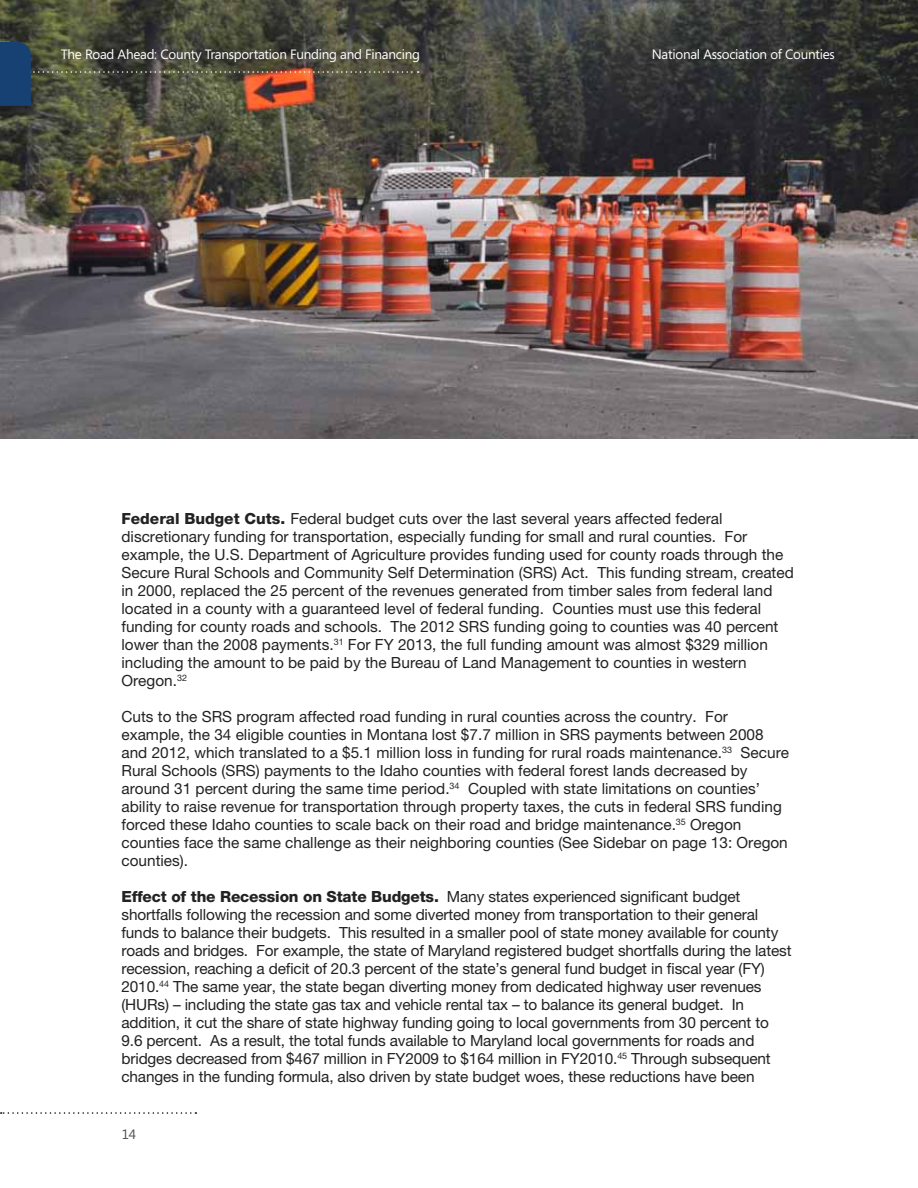
<style>
.page{position:relative;width:918px;height:1188px;background:#fff}
.page>*{position:absolute;margin:0;border:0;box-sizing:border-box;transform-origin:0 0}
.t1{font:15.3px/18px "Helvetica Neue";color:#222223}
.t2{font:13.5px "Segoe";letter-spacing:-.02em;color:#fff}
.t3{font:13.5px "Segoe";color:#4d4d4f}
.s1{font-weight:800}
</style>
<div class="page">
<img style="left:1px;top:0;width:916px;height:438px">
<svg style="left:0;top:42px;width:419px;height:64px;background:#554e40"></svg>
<svg style="left:1px;top:1112px;width:195px;height:2px"></svg>
<p class="t2" style="left:61px;top:45px;width:361px">The Road Ahead: County Transportation Funding and Financing</p>
<p class="t2" style="left:652px;top:45px;width:184px">National Association of Counties</p>
<p class="t1" style="left:122px;top:509px;width:674px"><span class="s1">Federal Budget Cuts.</span> Federal budget cuts over the last several years affected federal discretionary funding for transportation, especially funding for small and rural counties. For example, the U.S. Department of Agriculture provides funding used for county roads through the Secure Rural Schools and Community Self Determination (SRS) Act. This funding stream, created in 2000, replaced the 25 percent of the revenues generated from timber sales from federal land located in a county with a guaranteed level of federal funding. Counties must use this federal funding for county roads and schools. The 2012 SRS funding going to counties was 40 percent lower than the 2008 payments.<sup>31</sup> For FY 2013, the full funding amount was almost $329 million including the amount to be paid by the Bureau of Land Management to counties in western Oregon.<sup>32</sup></p>
<p class="t1" style="left:121px;top:707px;width:669px">Cuts to the SRS program affected road funding in rural counties across the country. For example, the 34 eligible counties in Montana lost $7.7 million in SRS payments between 2008 and 2012, which translated to a $5.1 million loss in funding for rural roads maintenance.<sup>33</sup> Secure Rural Schools (SRS) payments to the Idaho counties with federal forest lands decreased by around 31 percent during the same time period.<sup>34</sup> Coupled with state limitations on counties’ ability to raise revenue for transportation through property taxes, the cuts in federal SRS funding forced these Idaho counties to scale back on their road and bridge maintenance.<sup>35</sup> Oregon counties face the same challenge as their neighboring counties (See Sidebar on page 13: Oregon counties).</p>
<p class="t1" style="left:121px;top:887px;width:672px"><span class="s1">Effect of the Recession on State Budgets.</span> Many states experienced significant budget shortfalls following the recession and some diverted money from transportation to their general funds to balance their budgets. This resulted in a smaller pool of state money available for county roads and bridges. For example, the state of Maryland registered budget shortfalls during the latest recession, reaching a deficit of 20.3 percent of the state’s general fund budget in fiscal year (FY)<br>2010.<sup>44</sup> The same year, the state began diverting money from dedicated highway user revenues (HURs) – including the state gas tax and vehicle rental tax – to balance its general budget. In addition, it cut the share of state highway funding going to local governments from 30 percent to 9.6 percent. As a result, the total funds available to Maryland local governments for roads and bridges decreased from $467 million in FY2009 to $164 million in FY2010.<sup>45</sup> Through subsequent changes in the funding formula, also driven by state budget woes, these reductions have been</p>
<p class="t3" style="left:122px;top:1125px;width:16px">14</p>
</div>
